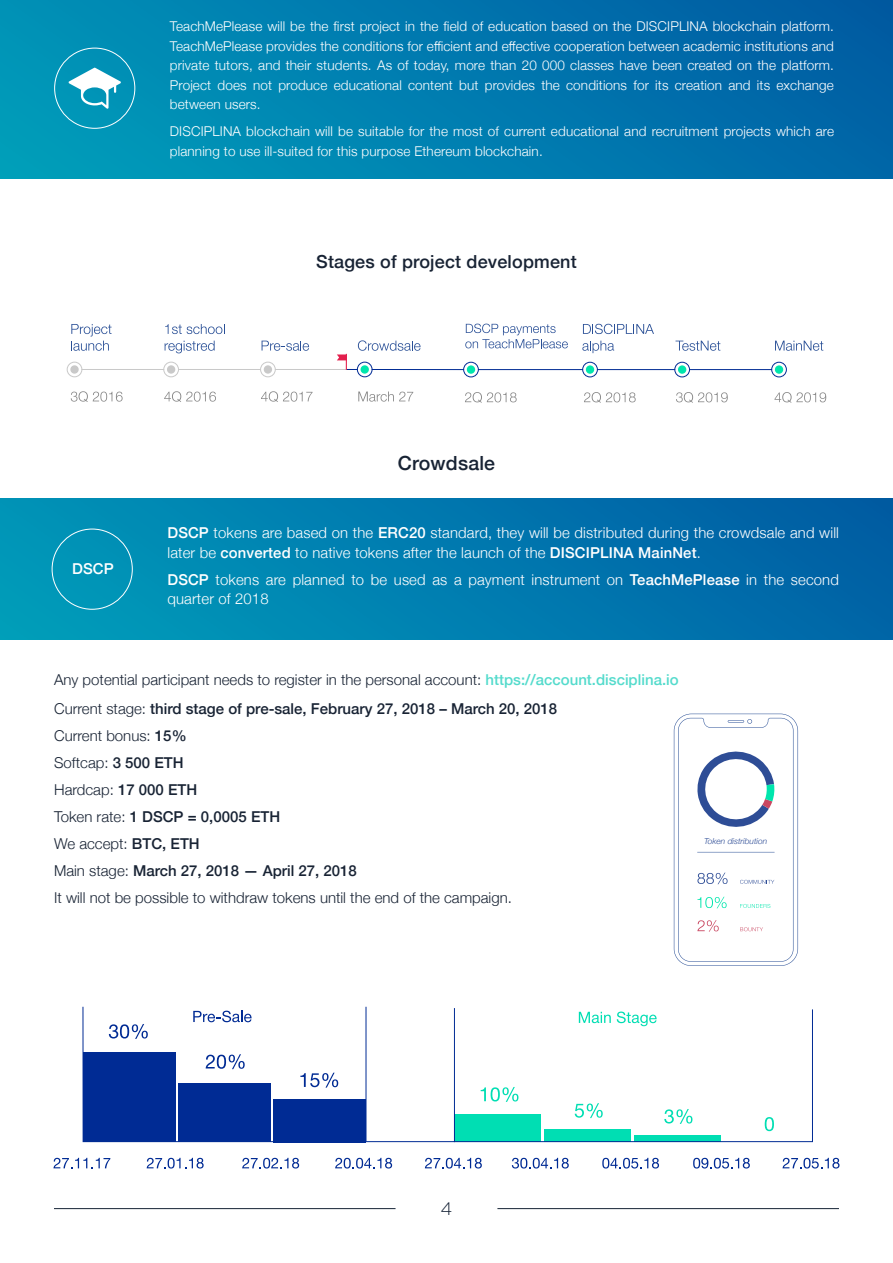
<style>
.page{position:relative;width:893px;height:1263px;background:#fff}
.page>*{position:absolute;margin:0;border:0;box-sizing:border-box;transform-origin:0 0}
.t1{font:500 19.5px "Helvetica Neue";letter-spacing:.01em;color:#182334}
.t2{font:500 18px "Helvetica Neue";letter-spacing:.01em;color:#182334}
.t3{font:300 18px "Gotham Pro";color:#162336}
.t4{font:300 15px/27px "Helvetica Neue";color:#182334}
.t5{font:300 15px/19.5px "Helvetica Neue";letter-spacing:.01em;color:#fff}
.t6{font:500 15px "Helvetica Neue";color:#fff}
.t7{font:300 13.5px/19.5px "Helvetica Neue";letter-spacing:.01em;color:#fff;text-align:justify}
.t8{font:italic 300 8.25px "Helvetica Neue";color:#2e4d96}
.s1{font-weight:500}
.s2{font-weight:500;color:#54dbcc}
</style>
<div class="page">
<hr style="left:54px;top:1208px;width:342px;height:1px;background:#162336">
<hr style="left:497px;top:1208px;width:342px;height:1px;background:#162336">
<div style="left:0;top:499px;width:893px;height:140px;background:linear-gradient(to right,#019ab9,#005fa5)"></div>
<div style="left:52px;top:529px;width:81px;height:81px;border:1px solid #fff;border-radius:50%"></div>
<div style="left:0;top:0;width:893px;height:179px;background:linear-gradient(to right,#0199b9,#005fa5)"></div>
<svg style="left:68px;top:68px;width:53px;height:41px"></svg>
<div style="left:54px;top:48px;width:81px;height:81px;border:1px solid #fff;border-radius:50%"></div>
<svg style="left:674px;top:714px;width:124px;height:252px"></svg>
<svg style="left:71px;top:391px;width:52px;height:11px"></svg>
<svg style="left:71px;top:324px;width:41px;height:27px"></svg>
<svg style="left:165px;top:324px;width:60px;height:10px"></svg>
<svg style="left:165px;top:341px;width:50px;height:12px"></svg>
<svg style="left:262px;top:341px;width:47px;height:10px"></svg>
<svg style="left:164px;top:391px;width:52px;height:11px"></svg>
<svg style="left:261px;top:391px;width:51px;height:11px"></svg>
<svg style="left:358px;top:391px;width:55px;height:11px"></svg>
<svg style="left:465px;top:392px;width:52px;height:11px"></svg>
<svg style="left:584px;top:392px;width:52px;height:11px"></svg>
<svg style="left:676px;top:392px;width:52px;height:11px"></svg>
<svg style="left:774px;top:392px;width:52px;height:11px"></svg>
<hr style="left:275px;top:369px;width:72px;height:1px;background:#c9c9c9">
<svg style="left:66px;top:361px;width:210px;height:17px"></svg>
<div style="left:167px;top:365px;width:8px;height:9px;background:#c9c9c9;border-radius:50%"></div>
<div style="left:264px;top:365px;width:8px;height:9px;background:#c9c9c9;border-radius:50%"></div>
<svg style="left:337px;top:324px;width:486px;height:54px"></svg>
<svg style="left:82px;top:1006px;width:731px;height:137px"></svg>
<svg style="left:53px;top:1158px;width:57px;height:10px"></svg>
<svg style="left:147px;top:1158px;width:57px;height:10px"></svg>
<svg style="left:242px;top:1158px;width:57px;height:10px"></svg>
<svg style="left:335px;top:1158px;width:57px;height:10px"></svg>
<svg style="left:425px;top:1158px;width:57px;height:10px"></svg>
<svg style="left:512px;top:1158px;width:57px;height:10px"></svg>
<svg style="left:602px;top:1158px;width:57px;height:10px"></svg>
<svg style="left:693px;top:1158px;width:57px;height:10px"></svg>
<svg style="left:782px;top:1158px;width:57px;height:10px"></svg>
<p class="t7" style="left:170px;top:16px;width:665px">TeachMePlease will be the first project in the field of education based on the DISCIPLINA blockchain platform.<br>TeachMePlease provides the conditions for efficient and effective cooperation between academic institutions and private tutors, and their students. As of today, more than 20 000 classes have been created on the platform.<br>Project does not produce educational content but provides the conditions for its creation and its exchange between users.</p>
<p class="t7" style="left:170px;top:121px;width:666px">DISCIPLINA blockchain will be suitable for the most of current educational and recruitment projects which are planning to use ill-suited for this purpose Ethereum blockchain.</p>
<h2 class="t2" style="left:316px;top:247px;width:262px">Stages of project development</h2>
<p class="t6" style="left:72px;top:557px;width:43px">DSCP</p>
<h1 class="t1" style="left:398px;top:447px;width:99px">Crowdsale</h1>
<p class="t5" style="left:167px;top:522px;width:673px"><span class="s1">DSCP</span> tokens are based on the <span class="s1">ERC20</span> standard, they will be distributed during the crowdsale and will later be <span class="s1">converted</span> to native tokens after the launch of the <span class="s1">DISCIPLINA MainNet</span>.</p>
<p class="t5" style="left:167px;top:569px;width:673px"><span class="s1">DSCP</span> tokens are planned to be used as a payment instrument on <span class="s1">TeachMePlease</span> in the second quarter of 2018</p>
<p class="t4" style="left:54px;top:665px;width:626px">Any potential participant needs to register in the personal account: <span class="s2">https://account.disciplina.io</span></p>
<p class="t4" style="left:54px;top:694px;width:505px">Current stage: <span class="s1">third stage of pre-sale, February 27, 2018 – March 20, 2018<br></span>Current bonus: <span class="s1">15%<br></span>Softcap: <span class="s1">3 500 ETH<br></span>Hardcap: <span class="s1">17 000 ETH<br></span>Token rate: <span class="s1">1 DSCP = 0,0005 ETH<br></span>We accept: <span class="s1">BTC, ETH<br></span>Main stage: <span class="s1">March 27, 2018 — April 27, 2018<br></span>It will not be possible to withdraw tokens until the end of the campaign.</p>
<p class="t8" style="left:704px;top:834px;width:65px">Token distribution</p>
<h2 class="t3" style="left:440px;top:1199px;width:13px">4</h2>
</div>
